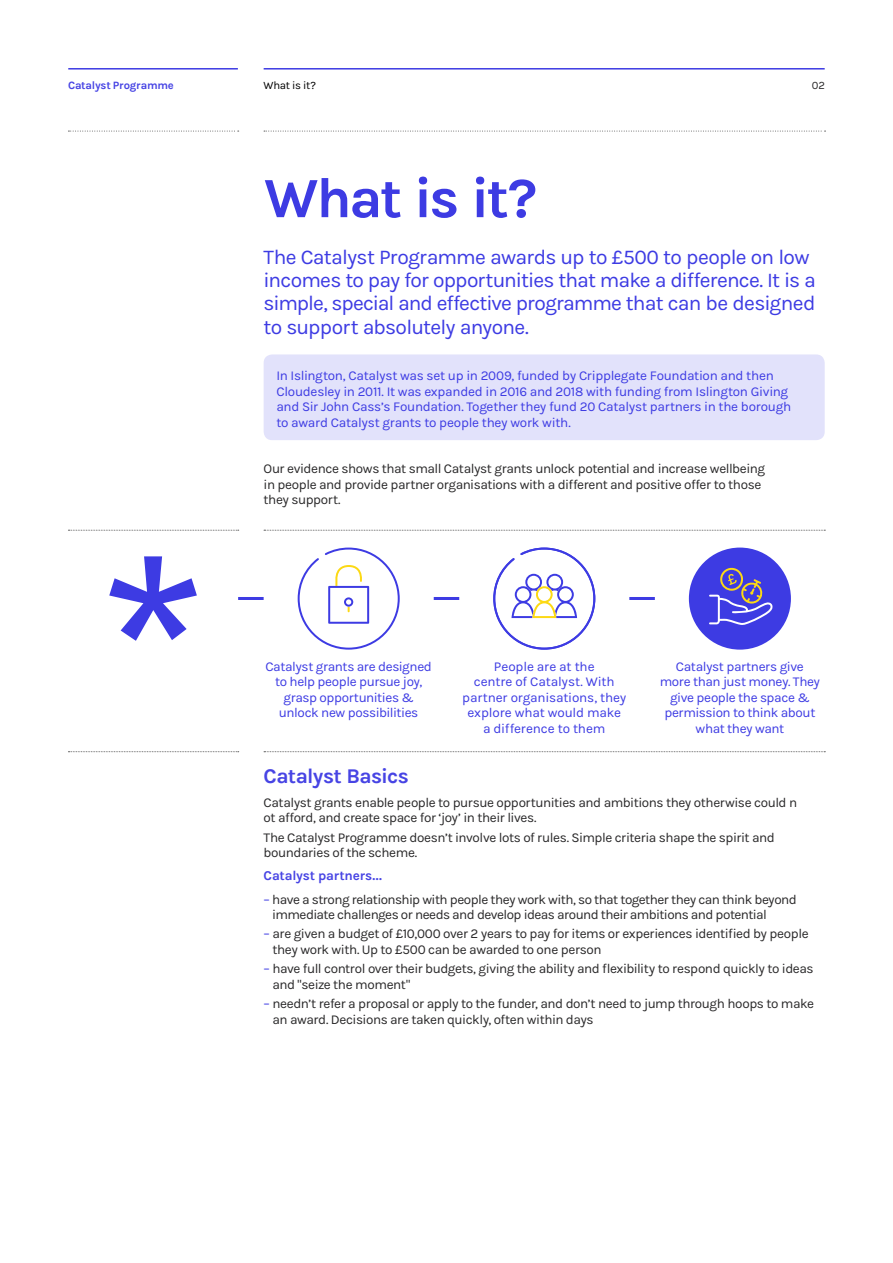
<style>
.page{position:relative;width:893px;height:1263px;background:#fff}
.page>*{position:absolute;margin:0;border:0;box-sizing:border-box;transform-origin:0 0}
.t1{font:700 57px "Karla";letter-spacing:-.05em;color:#3d3be3}
.t2{font:21px/23.2px "Karla";letter-spacing:-.04em;color:#3d3be3}
.t3{font:700 21px "Karla";letter-spacing:-.03em;color:#4744e4}
.t4{font:13.5px/15.5px "Karla";letter-spacing:-.035em;color:#292829}
.t5{font:13.5px/15.5px "Karla";letter-spacing:-.025em;color:#3d3be3;text-align:center}
.t6{font:700 13.5px "Karla";letter-spacing:-.015em;color:#4744e4}
.t7{font:700 11.25px "Karla";letter-spacing:-.02em;color:#4744e4}
.t8{font:11.25px "Karla";letter-spacing:-.03em;color:#000}
.t9{font:11.25px "Karla";color:#292829}
.s1{color:#3d3be3}
</style>
<div class="page">
<div style="left:264px;top:354px;width:561px;height:86px;background:#e2e2fb;border-radius:9px"></div>
<svg style="left:264px;top:751px;width:561px;height:1px"></svg>
<svg style="left:68px;top:751px;width:171px;height:1px"></svg>
<svg style="left:264px;top:530px;width:561px;height:1px"></svg>
<svg style="left:68px;top:530px;width:171px;height:1px"></svg>
<hr style="left:629px;top:597px;width:26px;height:3px;background:#3d3be3">
<svg style="left:109px;top:556px;width:88px;height:85px"></svg>
<hr style="left:238px;top:597px;width:26px;height:3px;background:#3d3be3">
<hr style="left:434px;top:597px;width:25px;height:3px;background:#3d3be3">
<svg style="left:298px;top:548px;width:102px;height:102px"></svg>
<svg style="left:493px;top:548px;width:102px;height:102px"></svg>
<div style="left:689px;top:548px;width:102px;height:102px;background:#3d3be3;border-radius:50%"></div>
<svg style="left:709px;top:567px;width:64px;height:58px"></svg>
<hr style="left:68px;top:68px;width:170px;height:2px;background:#3d3be3">
<hr style="left:264px;top:68px;width:561px;height:2px;background:#3d3be3">
<svg style="left:68px;top:131px;width:171px;height:1px"></svg>
<svg style="left:264px;top:131px;width:562px;height:1px"></svg>
<p class="t7" style="left:68px;top:79px;width:107px">Catalyst Programme</p>
<p class="t8" style="left:264px;top:79px;width:54px">What is it?</p>
<p class="t9" style="left:812px;top:79px;width:15px">02</p>
<h1 class="t1" style="left:264px;top:165px;width:275px">What is it?</h1>
<h2 class="t2" style="left:264px;top:245px;width:554px">The Catalyst Programme awards up to £500 to people on low incomes to pay for opportunities that make a difference. It is a simple, special and effective programme that can be designed to support absolutely anyone.</h2>
<p class="t5" style="left:276px;top:368px;width:516px;text-align:left">In Islington, Catalyst was set up in 2009, funded by Cripplegate Foundation and then Cloudesley in 2011. It was expanded in 2016 and 2018 with funding from Islington Giving and Sir John Cass’s Foundation. Together they fund 20 Catalyst partners in the borough to award Catalyst grants to people they work with.</p>
<p class="t4" style="left:264px;top:461px;width:503px">Our evidence shows that small Catalyst grants unlock potential and increase wellbeing in people and provide partner organisations with a different and positive offer to those they support.</p>
<p class="t5" style="left:265px;top:659px;width:168px">Catalyst grants are designed to help people pursue joy, grasp opportunities &amp; unlock new possibilities</p>
<h2 class="t3" style="left:264px;top:764px;width:147px">Catalyst Basics</h2>
<p class="t5" style="left:462px;top:659px;width:166px">People are at the<br>centre of Catalyst. With partner organisations, they explore what would make a difference to them</p>
<p class="t5" style="left:660px;top:659px;width:162px">Catalyst partners give more than just money. They give people the space &amp; permission to think about what they want</p>
<p class="t4" style="left:264px;top:795px;width:535px">Catalyst grants enable people to pursue opportunities and ambitions they otherwise could n ot afford, and create space for ‘joy’ in their lives.</p>
<p class="t4" style="left:264px;top:829px;width:513px">The Catalyst Programme doesn’t involve lots of rules. Simple criteria shape the spirit and boundaries of the scheme.</p>
<p class="t6" style="left:264px;top:868px;width:120px">Catalyst partners...</p>
<p class="t4" style="left:272px;top:891px;width:526px;text-indent:-9px"><span class="s1">–</span> have a strong relationship with people they work with, so that together they can think beyond immediate challenges or needs and develop ideas around their ambitions and potential</p>
<p class="t4" style="left:272px;top:926px;width:538px;text-indent:-9px"><span class="s1">–</span> are given a budget of £10,000 over 2 years to pay for items or experiences identified by people they work with. Up to £500 can be awarded to one person</p>
<p class="t4" style="left:272px;top:961px;width:543px;text-indent:-9px"><span class="s1">–</span> have full control over their budgets, giving the ability and flexibility to respond quickly to ideas and "seize the moment"</p>
<p class="t4" style="left:272px;top:996px;width:543px;text-indent:-9px"><span class="s1">–</span> needn’t refer a proposal or apply to the funder, and don’t need to jump through hoops to make an award. Decisions are taken quickly, often within days</p>
</div>
